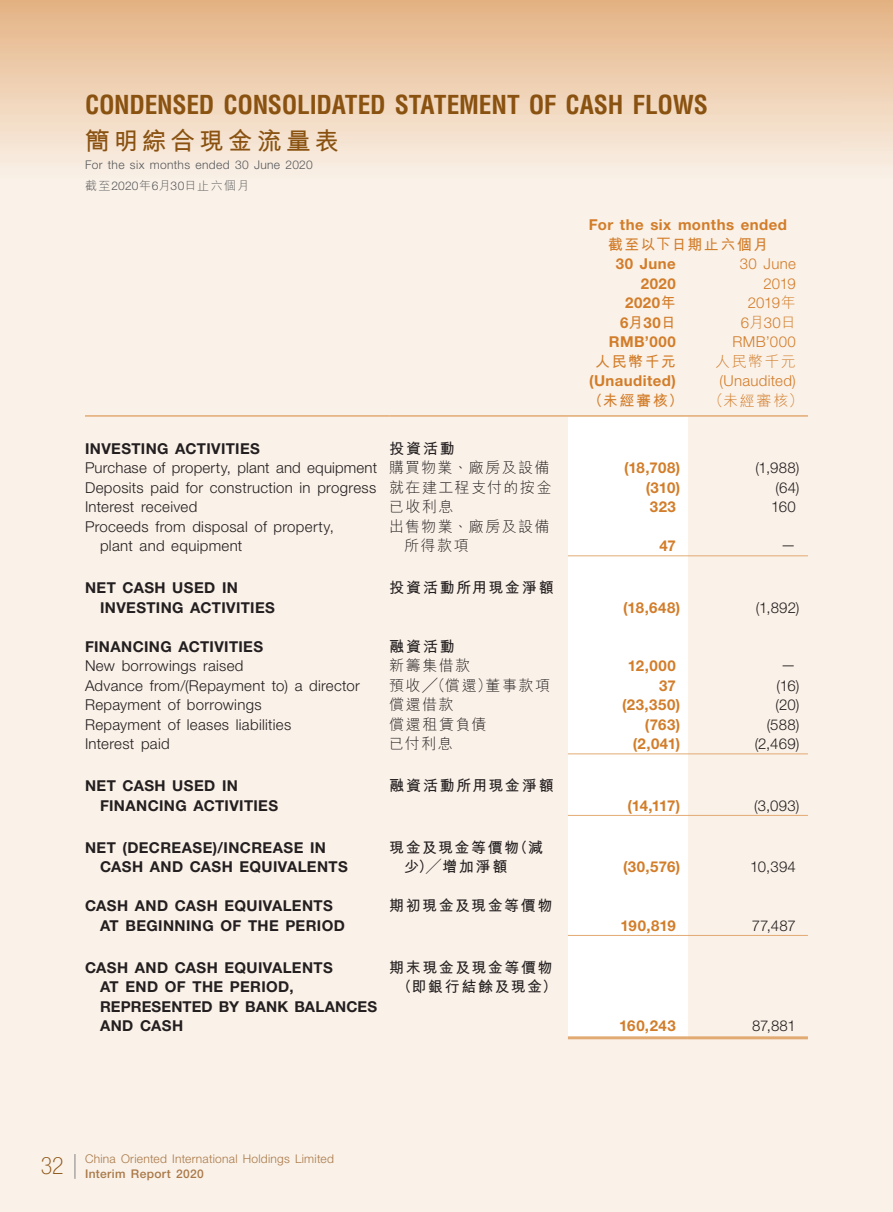
<style>
.page{position:relative;width:893px;height:1212px;background:#faf1e8}
.page>*{position:absolute;margin:0;border:0;box-sizing:border-box;transform-origin:0 0}
.t1{font:700 condensed 25.5px "Helvetica LT Std";letter-spacing:-.01em;color:#8a5211}
.t2{font:700 24.75px "M Hei HK";letter-spacing:.155em;color:#8a5211}
._15_Table_Stub{font:700 15px/19.5px "Helvetica Neue LT Std";letter-spacing:.025em;color:#231f20}
._15_Table_Stub-2{font:300 15px/19.5px "Helvetica Neue LT Std";letter-spacing:.02em;color:#231f20}
._01_Body_Text{font:700 15px/19.5px "Helvetica Neue LT Std";letter-spacing:.03em;color:#d27d2a;text-align:right}
._15_Table_Stub-3{font:700 15px/19.5px "M Hei HK";letter-spacing:.1em;color:#231f20}
._15_Table_Stub-4{font:300 15px/19.5px "M Hei HK";letter-spacing:.1em;color:#231f20}
._01_Body_Text-2{font:300 15px "Helvetica Neue LT Std";letter-spacing:.015em;color:#231f20}
._01_Body_Text-3{font:300 15px/19.5px "Helvetica Neue LT Std";letter-spacing:.02em;color:#d27d2a;text-align:right}
._01_Body_Text-4{font:700 15px "M Hei HK";letter-spacing:.1em;color:#d27d2a}
._01_Body_Text-5{font:300 15px "M Hei HK";letter-spacing:.105em;color:#d27d2a}
._01_Body_Text-6{font:700 15px "M Hei HK";letter-spacing:.08em;color:#d27d2a}
.t3{font:300 12px "Helvetica Neue LT Std";letter-spacing:.02em;color:#a97948}
.t4{font:300 12px "Helvetica Neue LT Std";letter-spacing:.03em;color:#57585a}
.t5{font:500 12px "Helvetica Neue LT Std";letter-spacing:.03em;color:#a97948}
.t6{font:300 12px "M Hei HK";letter-spacing:.1em;color:#57585a}
.s1{font-family:"Helvetica Neue LT Std"}
.s2{font-family:"M Hei HK"}
</style>
<div class="page">
<svg style="left:75px;top:1154px;width:1px;height:25px"></svg>
<div style="left:568px;top:417px;width:120px;height:619px;background:#fff"></div>
<hr style="left:85px;top:415px;width:304px;height:2px;background:#e2aa73">
<hr style="left:389px;top:415px;width:179px;height:2px;background:#e2aa73">
<hr style="left:568px;top:415px;width:120px;height:2px;background:#e2aa73">
<hr style="left:688px;top:415px;width:120px;height:2px;background:#e2aa73">
<hr style="left:568px;top:555px;width:120px;height:1px;background:#e2aa73">
<hr style="left:688px;top:555px;width:120px;height:1px;background:#e2aa73">
<hr style="left:568px;top:753px;width:120px;height:1px;background:#e2aa73">
<hr style="left:688px;top:753px;width:120px;height:1px;background:#e2aa73">
<hr style="left:568px;top:815px;width:120px;height:1px;background:#e2aa73">
<hr style="left:688px;top:815px;width:120px;height:1px;background:#e2aa73">
<hr style="left:568px;top:935px;width:120px;height:1px;background:#e2aa73">
<hr style="left:688px;top:935px;width:120px;height:1px;background:#e2aa73">
<hr style="left:568px;top:1036px;width:120px;height:3px;background:#e2aa73">
<hr style="left:688px;top:1036px;width:120px;height:3px;background:#e2aa73">
<h1 class="t1" style="left:85px;top:88px;width:625px">CONDENSED CONSOLIDATED STATEMENT OF CASH FLOWS</h1>
<h2 class="t2" style="left:85px;top:123px;width:256px">簡明綜合現金流量表</h2>
<p class="t4" style="left:85px;top:157px;width:229px">For the six months ended 30 June 2020</p>
<p class="t6" style="left:85px;top:179px;width:166px">截至<span class="s1">2020</span>年<span class="s1">6</span>月<span class="s1">30</span>日止六個月</p>
<p class="_01_Body_Text" style="left:589px;top:215px;width:200px">For the six months ended</p>
<p class="_01_Body_Text-6" style="left:608px;top:233px;width:162px">截至以下日期止六個月</p>
<p class="_01_Body_Text" style="left:616px;top:254px;width:62px">30 June<br>2020</p>
<p class="_01_Body_Text-3" style="left:740px;top:254px;width:57px">30 June<br>2019</p>
<p class="_01_Body_Text" style="left:620px;top:293px;width:57px;text-align:center">2020<span class="s2">年<br></span>6<span class="s2">月</span>30<span class="s2">日</span></p>
<p class="_01_Body_Text-3" style="left:741px;top:293px;width:57px;text-align:center">2019<span class="s2">年<br></span>6<span class="s2">月</span>30<span class="s2">日</span></p>
<p class="_01_Body_Text" style="left:609px;top:332px;width:68px">RMB’000</p>
<p class="_01_Body_Text-3" style="left:733px;top:332px;width:65px">RMB’000</p>
<p class="_01_Body_Text-4" style="left:595px;top:350px;width:82px">人民幣千元</p>
<p class="_01_Body_Text-5" style="left:715px;top:354px;width:82px">人民幣千元</p>
<p class="_01_Body_Text" style="left:589px;top:371px;width:88px">(Unaudited)</p>
<p class="_01_Body_Text-3" style="left:720px;top:371px;width:78px">(Unaudited)</p>
<p class="_01_Body_Text-4" style="left:588px;top:389px;width:97px">（未經審核）</p>
<p class="_01_Body_Text-5" style="left:709px;top:393px;width:96px">（未經審核）</p>
<p class="_15_Table_Stub" style="left:85px;top:438px;width:176px">INVESTING ACTIVITIES</p>
<p class="_15_Table_Stub-3" style="left:389px;top:437px;width:67px">投資活動</p>
<p class="_15_Table_Stub-2" style="left:85px;top:458px;width:294px">Purchase of property, plant and equipment</p>
<p class="_15_Table_Stub-4" style="left:389px;top:458px;width:162px">購買物業、廠房及設備</p>
<p class="_01_Body_Text" style="left:624px;top:458px;width:58px">(18,708)</p>
<p class="_01_Body_Text-2" style="left:755px;top:459px;width:46px">(1,988)</p>
<p class="_15_Table_Stub-2" style="left:85px;top:477px;width:293px">Deposits paid for construction in progress</p>
<p class="_15_Table_Stub-4" style="left:389px;top:477px;width:164px">就在建工程支付的按金</p>
<p class="_01_Body_Text" style="left:646px;top:477px;width:36px">(310)</p>
<p class="_01_Body_Text-2" style="left:775px;top:478px;width:26px">(64)</p>
<p class="_15_Table_Stub-2" style="left:85px;top:497px;width:114px">Interest received</p>
<p class="_15_Table_Stub-4" style="left:389px;top:497px;width:66px">已收利息</p>
<p class="_01_Body_Text" style="left:650px;top:497px;width:28px">323</p>
<p class="_01_Body_Text-2" style="left:771px;top:498px;width:26px">160</p>
<p class="_15_Table_Stub-2" style="left:100px;top:516px;width:235px;text-indent:-15px">Proceeds from disposal of property, plant and equipment</p>
<p class="_15_Table_Stub-4" style="left:404px;top:516px;width:147px;text-indent:-15px">出售物業、廠房及設備所得款項</p>
<p class="_01_Body_Text" style="left:659px;top:536px;width:18px">47</p>
<p class="_01_Body_Text-2" style="left:781px;top:535px;width:16px">—</p>
<p class="_15_Table_Stub" style="left:100px;top:578px;width:176px;text-indent:-15px">NET CASH USED IN<br>INVESTING ACTIVITIES</p>
<p class="_15_Table_Stub-3" style="left:389px;top:577px;width:166px">投資活動所用現金淨額</p>
<p class="_01_Body_Text" style="left:623px;top:597px;width:59px">(18,648)</p>
<p class="_01_Body_Text-2" style="left:756px;top:598px;width:45px">(1,892)</p>
<p class="_15_Table_Stub" style="left:85px;top:636px;width:180px">FINANCING ACTIVITIES</p>
<p class="_15_Table_Stub-3" style="left:389px;top:635px;width:67px">融資活動</p>
<p class="_15_Table_Stub-2" style="left:85px;top:656px;width:160px">New borrowings raised</p>
<p class="_15_Table_Stub-4" style="left:389px;top:656px;width:83px">新籌集借款</p>
<p class="_01_Body_Text" style="left:628px;top:656px;width:50px">12,000</p>
<p class="_01_Body_Text-2" style="left:781px;top:655px;width:16px">—</p>
<p class="_15_Table_Stub-2" style="left:85px;top:675px;width:276px">Advance from/(Repayment to) a director</p>
<p class="_15_Table_Stub-4" style="left:389px;top:675px;width:163px">預收╱（償還）董事款項</p>
<p class="_01_Body_Text" style="left:659px;top:675px;width:18px">37</p>
<p class="_01_Body_Text-2" style="left:777px;top:676px;width:24px">(16)</p>
<p class="_15_Table_Stub-2" style="left:85px;top:695px;width:178px">Repayment of borrowings</p>
<p class="_15_Table_Stub-4" style="left:389px;top:695px;width:66px">償還借款</p>
<p class="_01_Body_Text" style="left:622px;top:695px;width:60px">(23,350)</p>
<p class="_01_Body_Text-2" style="left:775px;top:696px;width:26px">(20)</p>
<p class="_15_Table_Stub-2" style="left:85px;top:714px;width:208px">Repayment of leases liabilities</p>
<p class="_15_Table_Stub-4" style="left:389px;top:714px;width:99px">償還租賃負債</p>
<p class="_01_Body_Text" style="left:645px;top:714px;width:37px">(763)</p>
<p class="_01_Body_Text-2" style="left:767px;top:715px;width:34px">(588)</p>
<p class="_15_Table_Stub-2" style="left:85px;top:734px;width:86px">Interest paid</p>
<p class="_15_Table_Stub-4" style="left:389px;top:734px;width:65px">已付利息</p>
<p class="_01_Body_Text" style="left:633px;top:734px;width:49px">(2,041)</p>
<p class="_01_Body_Text-2" style="left:755px;top:735px;width:46px">(2,469)</p>
<p class="_15_Table_Stub" style="left:100px;top:776px;width:180px;text-indent:-15px">NET CASH USED IN<br>FINANCING ACTIVITIES</p>
<p class="_15_Table_Stub-3" style="left:389px;top:775px;width:166px">融資活動所用現金淨額</p>
<p class="_01_Body_Text" style="left:627px;top:795px;width:54px">(14,117)</p>
<p class="_01_Body_Text-2" style="left:754px;top:796px;width:47px">(3,093)</p>
<p class="_15_Table_Stub" style="left:100px;top:837px;width:249px;text-indent:-15px">NET (DECREASE)/INCREASE IN<br>CASH AND CASH EQUIVALENTS</p>
<p class="_15_Table_Stub-3" style="left:404px;top:836px;width:141px;text-indent:-15px">現金及現金等價物（減少）╱增加淨額</p>
<p class="_15_Table_Stub" style="left:100px;top:896px;width:246px;text-indent:-15px">CASH AND CASH EQUIVALENTS<br>AT BEGINNING OF THE PERIOD</p>
<p class="_15_Table_Stub-3" style="left:389px;top:895px;width:165px">期初現金及現金等價物</p>
<p class="_15_Table_Stub" style="left:100px;top:957px;width:279px;text-indent:-15px">CASH AND CASH EQUIVALENTS<br>AT END OF THE PERIOD,<br>REPRESENTED BY BANK BALANCES<br>AND CASH</p>
<p class="_15_Table_Stub-3" style="left:389px;top:956px;width:170px;text-align:center">期末現金及現金等價物（即銀行結餘及現金）</p>
<p class="t3" style="left:85px;top:1151px;width:250px">China Oriented International Holdings Limited</p>
<p class="t5" style="left:41px;top:1167px;width:165px"><sup>32</sup> Interim Report 2020</p>
<p class="_01_Body_Text" style="left:623px;top:857px;width:59px">(30,576)</p>
<p class="_01_Body_Text-2" style="left:750px;top:858px;width:47px">10,394</p>
<p class="_01_Body_Text" style="left:620px;top:915px;width:57px">190,819</p>
<p class="_01_Body_Text-2" style="left:752px;top:916px;width:46px">77,487</p>
<p class="_01_Body_Text" style="left:619px;top:1016px;width:58px">160,243</p>
<p class="_01_Body_Text-2" style="left:752px;top:1017px;width:45px">87,881</p>
</div>
